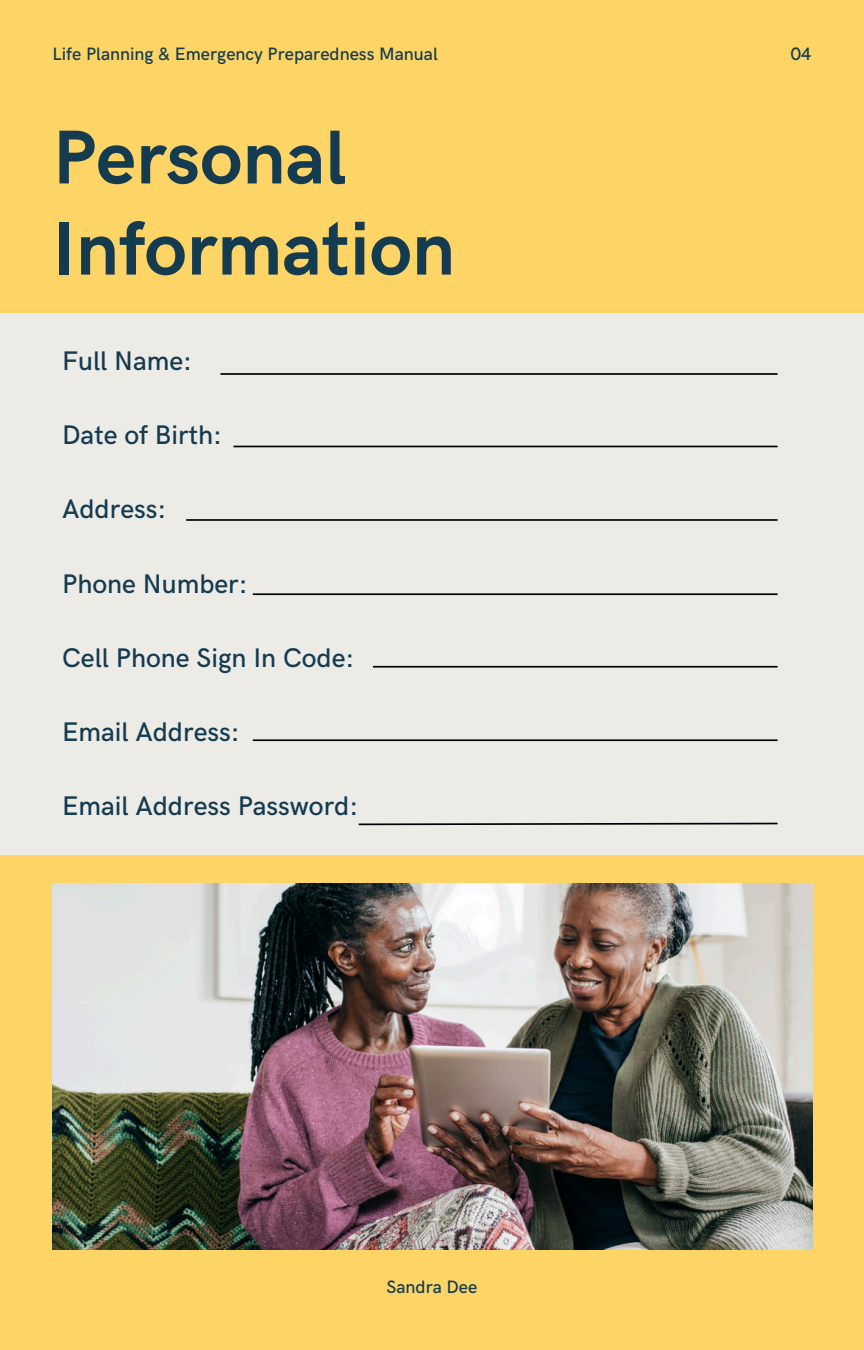
<style>
.page{position:relative;width:864px;height:1350px;background:#fdd466}
.page>*{position:absolute;margin:0;border:0;box-sizing:border-box;transform-origin:0 0}
.t1{font:700 76.5px/91.1px "HK Grotesk";color:#153b50}
.t2{font:500 27px "HK Grotesk";color:#153b50}
.t3{font:500 18px "HK Grotesk";color:#153b50}
</style>
<div class="page">
<img style="left:53px;top:883px;width:759px;height:366px">
<div style="left:0;top:313px;width:864px;height:542px;background:#edebe6"></div>
<hr style="left:220px;top:373px;width:558px;height:2px;background:#000">
<hr style="left:233px;top:446px;width:545px;height:1px;background:#000">
<hr style="left:186px;top:519px;width:592px;height:2px;background:#000">
<hr style="left:253px;top:593px;width:525px;height:2px;background:#000">
<hr style="left:373px;top:666px;width:405px;height:2px;background:#000">
<hr style="left:253px;top:739px;width:525px;height:2px;background:#000">
<svg style="left:358px;top:822px;width:420px;height:4px"></svg>
<p class="t3" style="left:53px;top:44px;width:387px">Life Planning &amp; Emergency Preparedness Manual</p>
<p class="t3" style="left:791px;top:44px;width:22px">04</p>
<h2 class="t1" style="left:53px;top:115px;width:404px">Personal<br>Information</h2>
<h2 class="t2" style="left:62px;top:345px;width:131px">Full Name:</h2>
<h2 class="t2" style="left:62px;top:420px;width:161px">Date of Birth:</h2>
<h2 class="t2" style="left:62px;top:494px;width:106px">Address:</h2>
<h2 class="t2" style="left:62px;top:568px;width:187px">Phone Number:</h2>
<h2 class="t2" style="left:62px;top:642px;width:294px">Cell Phone Sign In Code:</h2>
<p class="t2" style="left:62px;top:717px;width:179px">Email Address:</p>
<p class="t2" style="left:62px;top:791px;width:298px">Email Address Password:</p>
<h1 class="t3" style="left:387px;top:1277px;width:92px">Sandra Dee</h1>
</div>
